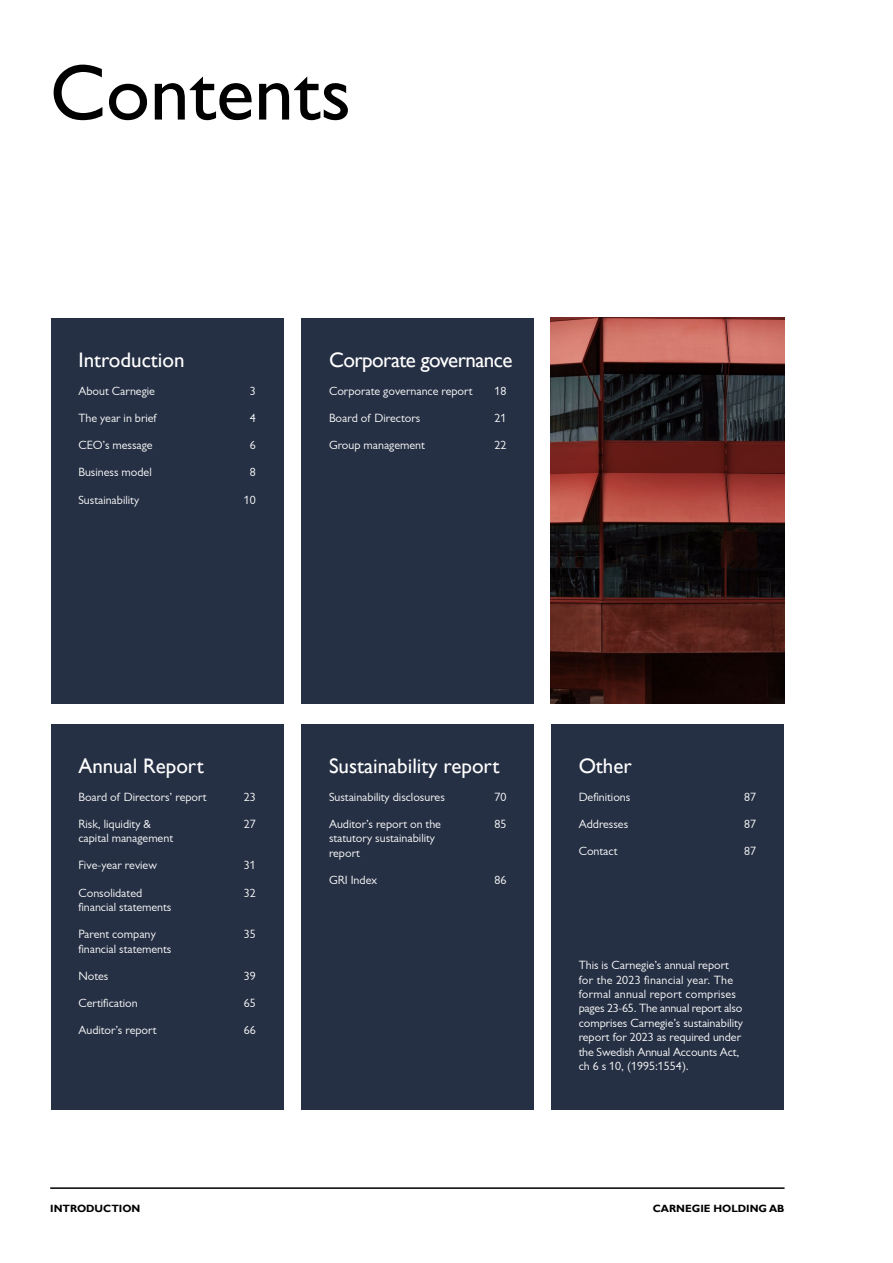
<style>
.page{position:relative;width:893px;height:1263px;background:#fff}
.page>*{position:absolute;margin:0;border:0;box-sizing:border-box;transform-origin:0 0}
.t1{font:79.5px "Carnegie Sans";color:#000}
.t2{font:21px "Carnegie Sans";color:#fff}
.t3{font:21px "Carnegie Sans";letter-spacing:-.025em;color:#fff}
.t4{font:12px/14.4px "Carnegie Sans";color:#fff}
.t5{font:700 10.5px "Carnegie Sans";color:#000}
</style>
<div class="page">
<hr style="left:50px;top:1187px;width:734px;height:2px;background:#000">
<div style="left:51px;top:318px;width:233px;height:385px;background:#263044"></div>
<div style="left:302px;top:318px;width:232px;height:385px;background:#263044"></div>
<div style="left:302px;top:724px;width:232px;height:386px;background:#263044"></div>
<div style="left:551px;top:724px;width:233px;height:386px;background:#263044"></div>
<div style="left:51px;top:724px;width:233px;height:386px;background:#263044"></div>
<img style="left:550px;top:318px;width:234px;height:385px">
<h1 class="t1" style="left:50px;top:47px;width:303px">Contents</h1>
<h2 class="t2" style="left:78px;top:347px;width:108px">Introduction</h2>
<p class="t4" style="left:78px;top:384px;width:78px">About Carnegie</p>
<p class="t4" style="left:78px;top:411px;width:80px">The year in brief</p>
<p class="t4" style="left:78px;top:438px;width:76px">CEO’s message</p>
<p class="t4" style="left:78px;top:465px;width:75px">Business model</p>
<p class="t4" style="left:78px;top:492px;width:62px">Sustainability</p>
<p class="t4" style="left:250px;top:384px;width:7px">3</p>
<p class="t4" style="left:250px;top:411px;width:7px">4</p>
<p class="t4" style="left:250px;top:438px;width:7px">6</p>
<p class="t4" style="left:250px;top:465px;width:7px">8</p>
<p class="t4" style="left:244px;top:492px;width:13px">10</p>
<h2 class="t3" style="left:329px;top:347px;width:185px">Corporate governance</h2>
<p class="t4" style="left:329px;top:384px;width:145px">Corporate governance report</p>
<p class="t4" style="left:329px;top:411px;width:93px">Board of Directors</p>
<p class="t4" style="left:329px;top:438px;width:97px">Group management</p>
<p class="t4" style="left:495px;top:384px;width:13px">18</p>
<p class="t4" style="left:495px;top:411px;width:13px">21</p>
<p class="t4" style="left:495px;top:438px;width:13px">22</p>
<h2 class="t2" style="left:78px;top:753px;width:127px">Annual Report</h2>
<h2 class="t2" style="left:329px;top:753px;width:172px">Sustainability report</h2>
<h2 class="t2" style="left:579px;top:753px;width:55px">Other</h2>
<p class="t4" style="left:78px;top:789px;width:130px">Board of Directors’ report</p>
<p class="t4" style="left:78px;top:817px;width:96px">Risk, liquidity &amp; capital management</p>
<p class="t4" style="left:78px;top:858px;width:80px">Five-year review</p>
<p class="t4" style="left:78px;top:885px;width:95px">Consolidated financial statements</p>
<p class="t4" style="left:78px;top:927px;width:95px">Parent company financial statements</p>
<p class="t4" style="left:78px;top:968px;width:32px">Notes</p>
<p class="t4" style="left:78px;top:996px;width:61px">Certification</p>
<p class="t4" style="left:78px;top:1023px;width:80px">Auditor’s report</p>
<p class="t4" style="left:244px;top:789px;width:13px">23</p>
<p class="t4" style="left:244px;top:817px;width:13px">27</p>
<p class="t4" style="left:244px;top:858px;width:13px">31</p>
<p class="t4" style="left:244px;top:885px;width:13px">32</p>
<p class="t4" style="left:244px;top:927px;width:13px">35</p>
<p class="t4" style="left:244px;top:968px;width:13px">39</p>
<p class="t4" style="left:244px;top:996px;width:13px">65</p>
<p class="t4" style="left:244px;top:1023px;width:13px">66</p>
<p class="t4" style="left:329px;top:789px;width:117px">Sustainability disclosures</p>
<p class="t4" style="left:329px;top:817px;width:114px">Auditor’s report on the statutory sustainability report</p>
<p class="t4" style="left:329px;top:872px;width:50px">GRI Index</p>
<p class="t4" style="left:495px;top:789px;width:13px">70</p>
<p class="t4" style="left:495px;top:817px;width:13px">85</p>
<p class="t4" style="left:495px;top:872px;width:13px">86</p>
<p class="t4" style="left:579px;top:789px;width:53px">Definitions</p>
<p class="t4" style="left:579px;top:817px;width:51px">Addresses</p>
<p class="t4" style="left:579px;top:844px;width:40px">Contact</p>
<p class="t4" style="left:744px;top:789px;width:13px">87</p>
<p class="t4" style="left:744px;top:817px;width:13px">87</p>
<p class="t4" style="left:744px;top:844px;width:13px">87</p>
<p class="t4" style="left:579px;top:958px;width:166px">This is Carnegie’s annual report for the 2023 financial year. The formal annual report comprises pages 23-65. The annual report also comprises Carnegie’s sustainability report for 2023 as required under the Swedish Annual Accounts Act, ch 6 s 10, (1995:1554).</p>
<p class="t5" style="left:50px;top:1202px;width:92px">INTRODUCTION</p>
<p class="t5" style="left:653px;top:1202px;width:133px">CARNEGIE HOLDING AB</p>
</div>
